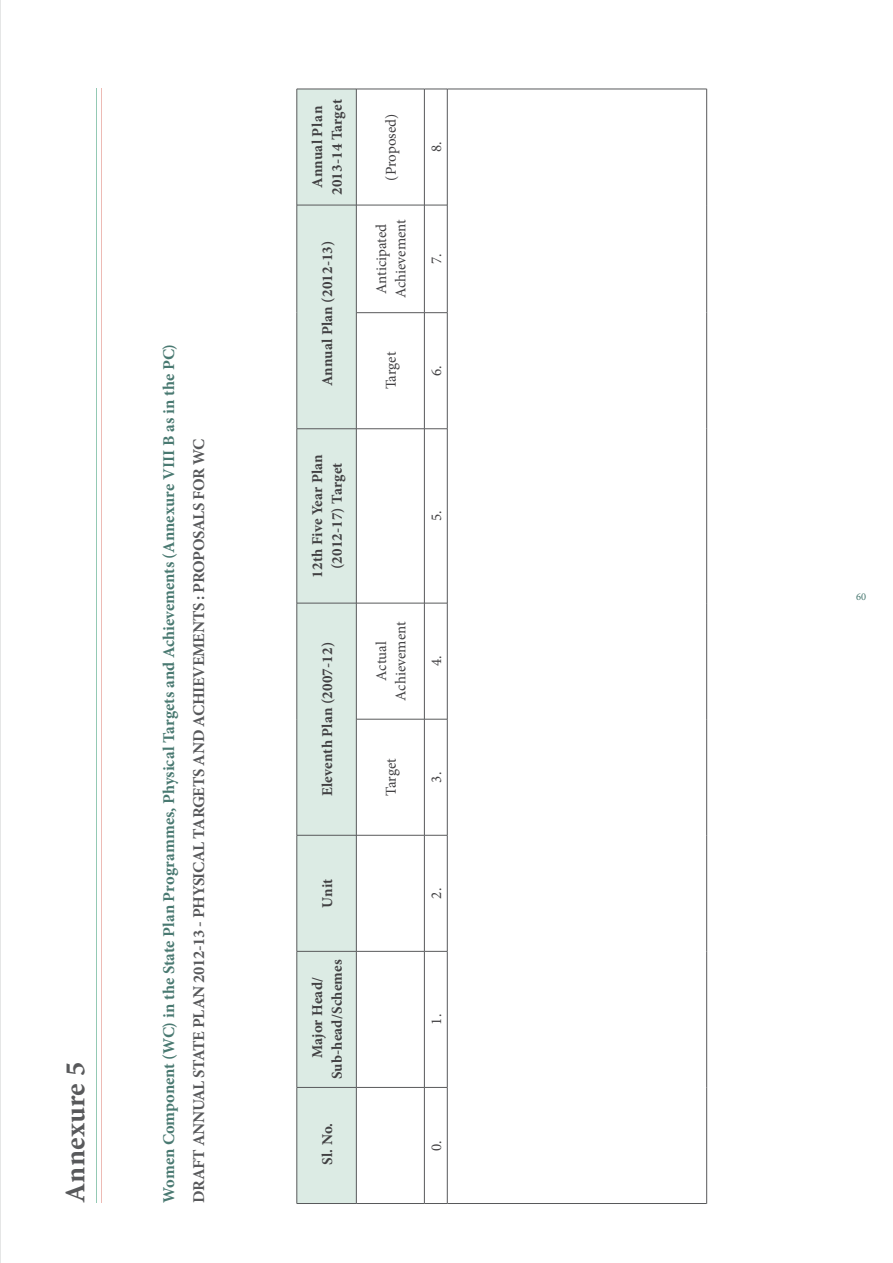
<style>
.page{position:relative;width:893px;height:1263px;background:#fff}
.page>*{position:absolute;margin:0;border:0;box-sizing:border-box;transform-origin:0 0}
.t1{font:700 28.5px "Minion Pro";letter-spacing:.005em;color:#58595b}
.t2{font:700 16.5px "Minion Pro";color:#497971}
.t3{font:700 16.5px "Minion Pro";letter-spacing:-.02em;color:#58595b}
.t4{font:700 15px/19.5px "Minion Pro";letter-spacing:.01em;color:#414042;text-align:center}
.t5{font:15px/19.5px "Minion Pro";letter-spacing:-.005em;color:#414042;text-align:center}
.t6{font:10.5px "Minion Pro";color:#497971}
</style>
<div class="page">
<hr style="left:0;top:0;width:1px;height:1263px;background:#dadbdc">
<div style="left:298px;top:90px;width:58px;height:1113px;background:#dcebe4"></div>
<hr style="left:297px;top:1087px;width:1px;height:117px;background:#58595b">
<hr style="left:297px;top:1203px;width:59px;height:1px;background:#58595b">
<hr style="left:297px;top:951px;width:1px;height:136px;background:#58595b">
<hr style="left:297px;top:1087px;width:59px;height:1px;background:#58595b">
<hr style="left:297px;top:835px;width:1px;height:116px;background:#58595b">
<hr style="left:297px;top:951px;width:59px;height:1px;background:#58595b">
<hr style="left:297px;top:719px;width:1px;height:116px;background:#58595b">
<hr style="left:297px;top:835px;width:59px;height:1px;background:#58595b">
<hr style="left:297px;top:603px;width:1px;height:116px;background:#58595b">
<hr style="left:297px;top:429px;width:1px;height:174px;background:#58595b">
<hr style="left:297px;top:603px;width:59px;height:1px;background:#58595b">
<hr style="left:297px;top:313px;width:1px;height:116px;background:#58595b">
<hr style="left:297px;top:428px;width:59px;height:1px;background:#58595b">
<hr style="left:297px;top:205px;width:1px;height:108px;background:#58595b">
<hr style="left:297px;top:89px;width:1px;height:116px;background:#58595b">
<hr style="left:297px;top:205px;width:59px;height:1px;background:#58595b">
<hr style="left:297px;top:89px;width:59px;height:1px;background:#58595b">
<hr style="left:356px;top:719px;width:1px;height:116px;background:#58595b">
<hr style="left:356px;top:603px;width:1px;height:116px;background:#58595b">
<hr style="left:356px;top:429px;width:1px;height:174px;background:#58595b">
<hr style="left:356px;top:313px;width:1px;height:116px;background:#58595b">
<hr style="left:356px;top:205px;width:1px;height:108px;background:#58595b">
<hr style="left:356px;top:89px;width:1px;height:116px;background:#58595b">
<hr style="left:356px;top:1087px;width:1px;height:117px;background:#58595b">
<hr style="left:357px;top:1203px;width:67px;height:1px;background:#58595b">
<hr style="left:356px;top:951px;width:1px;height:136px;background:#58595b">
<hr style="left:357px;top:1087px;width:67px;height:1px;background:#58595b">
<hr style="left:356px;top:835px;width:1px;height:116px;background:#58595b">
<hr style="left:357px;top:951px;width:67px;height:1px;background:#58595b">
<hr style="left:357px;top:835px;width:67px;height:1px;background:#58595b">
<hr style="left:356px;top:719px;width:68px;height:1px;background:#58595b">
<hr style="left:356px;top:603px;width:68px;height:1px;background:#58595b">
<hr style="left:356px;top:428px;width:68px;height:1px;background:#58595b">
<hr style="left:356px;top:312px;width:68px;height:1px;background:#58595b">
<hr style="left:356px;top:205px;width:68px;height:1px;background:#58595b">
<hr style="left:356px;top:89px;width:68px;height:1px;background:#58595b">
<hr style="left:424px;top:1087px;width:1px;height:117px;background:#58595b">
<svg style="left:425px;top:1203px;width:22px;height:1px"></svg>
<hr style="left:424px;top:951px;width:1px;height:136px;background:#58595b">
<svg style="left:425px;top:1087px;width:22px;height:1px"></svg>
<hr style="left:424px;top:835px;width:1px;height:116px;background:#58595b">
<svg style="left:425px;top:951px;width:22px;height:1px"></svg>
<hr style="left:424px;top:719px;width:1px;height:116px;background:#58595b">
<svg style="left:425px;top:835px;width:22px;height:1px"></svg>
<hr style="left:424px;top:603px;width:1px;height:116px;background:#58595b">
<svg style="left:425px;top:719px;width:22px;height:1px"></svg>
<hr style="left:424px;top:429px;width:1px;height:174px;background:#58595b">
<svg style="left:425px;top:603px;width:22px;height:1px"></svg>
<hr style="left:424px;top:313px;width:1px;height:116px;background:#58595b">
<svg style="left:425px;top:428px;width:22px;height:1px"></svg>
<hr style="left:424px;top:205px;width:1px;height:108px;background:#58595b">
<svg style="left:425px;top:312px;width:22px;height:1px"></svg>
<hr style="left:424px;top:89px;width:1px;height:116px;background:#58595b">
<svg style="left:425px;top:205px;width:22px;height:1px"></svg>
<svg style="left:425px;top:89px;width:22px;height:1px"></svg>
<hr style="left:447px;top:1087px;width:1px;height:117px;background:#58595b">
<hr style="left:447px;top:1203px;width:259px;height:1px;background:#58595b">
<hr style="left:447px;top:951px;width:1px;height:136px;background:#58595b">
<hr style="left:447px;top:835px;width:1px;height:116px;background:#58595b">
<hr style="left:447px;top:719px;width:1px;height:116px;background:#58595b">
<hr style="left:447px;top:603px;width:1px;height:116px;background:#58595b">
<hr style="left:447px;top:429px;width:1px;height:174px;background:#58595b">
<hr style="left:447px;top:313px;width:1px;height:116px;background:#58595b">
<hr style="left:447px;top:205px;width:1px;height:108px;background:#58595b">
<hr style="left:447px;top:89px;width:1px;height:116px;background:#58595b">
<hr style="left:447px;top:89px;width:259px;height:1px;background:#58595b">
<hr style="left:706px;top:1087px;width:1px;height:117px;background:#58595b">
<hr style="left:706px;top:951px;width:1px;height:136px;background:#58595b">
<hr style="left:706px;top:835px;width:1px;height:116px;background:#58595b">
<hr style="left:706px;top:719px;width:1px;height:116px;background:#58595b">
<hr style="left:706px;top:603px;width:1px;height:116px;background:#58595b">
<hr style="left:706px;top:429px;width:1px;height:174px;background:#58595b">
<hr style="left:706px;top:313px;width:1px;height:116px;background:#58595b">
<hr style="left:706px;top:205px;width:1px;height:108px;background:#58595b">
<hr style="left:706px;top:89px;width:1px;height:116px;background:#58595b">
<hr style="left:96px;top:88px;width:1px;height:1115px;background:#94c9b4">
<hr style="left:102px;top:88px;width:1px;height:1115px;background:#edbbb5">
<h1 class="t1" style="left:55px;top:1203px;width:142px;rotate:-90deg">Annexure 5</h1>
<p class="t2" style="left:157px;top:1203px;width:860px;rotate:-90deg">Women Component (WC) in the State Plan Programmes, Physical Targets and Achievements (Annexure VIII B as in the PC)</p>
<p class="t3" style="left:187px;top:1203px;width:766px;rotate:-90deg">DRAFT ANNUAL STATE PLAN 2012-13 - PHYSICAL TARGETS AND ACHIEVEMENTS : PROPOSALS FOR WC</p>
<p class="t4" style="left:308px;top:195px;width:97px;rotate:-90deg">Annual Plan<br>2013-14 Target</p>
<p class="t4" style="left:317px;top:386px;width:147px;rotate:-90deg">Annual Plan (2012-13)</p>
<p class="t4" style="left:308px;top:577px;width:125px;rotate:-90deg">12th Five Year Plan (2012-17) Target</p>
<p class="t4" style="left:317px;top:796px;width:156px;rotate:-90deg">Eleventh Plan (2007-12)</p>
<p class="t5" style="left:381px;top:181px;width:69px;rotate:-90deg">(Proposed)</p>
<p class="t5" style="left:372px;top:298px;width:81px;text-align:left;rotate:-90deg">Anticipated<br>Achievement</p>
<p class="t5" style="left:381px;top:389px;width:39px;rotate:-90deg">Target</p>
<p class="t5" style="left:427px;top:152px;width:12px;rotate:-90deg">8.</p>
<p class="t5" style="left:427px;top:264px;width:12px;rotate:-90deg">7.</p>
<p class="t5" style="left:427px;top:376px;width:12px;rotate:-90deg">6.</p>
<p class="t5" style="left:427px;top:521px;width:12px;rotate:-90deg">5.</p>
<p class="t5" style="left:372px;top:701px;width:81px;rotate:-90deg">Actual<br>Achievement</p>
<p class="t5" style="left:381px;top:796px;width:39px;rotate:-90deg">Target</p>
<p class="t5" style="left:427px;top:666px;width:12px;rotate:-90deg">4.</p>
<p class="t5" style="left:427px;top:782px;width:12px;rotate:-90deg">3.</p>
<p class="t4" style="left:317px;top:908px;width:30px;rotate:-90deg">Unit</p>
<p class="t4" style="left:308px;top:1079px;width:121px;rotate:-90deg">Major Head/<br>Sub-head/Schemes</p>
<p class="t4" style="left:317px;top:1165px;width:43px;rotate:-90deg">Sl. No.</p>
<p class="t5" style="left:427px;top:898px;width:12px;rotate:-90deg">2.</p>
<p class="t5" style="left:427px;top:1025px;width:12px;rotate:-90deg">1.</p>
<p class="t5" style="left:427px;top:1151px;width:12px;rotate:-90deg">0.</p>
<p class="t6" style="left:856px;top:589px;width:12px">60</p>
</div>
